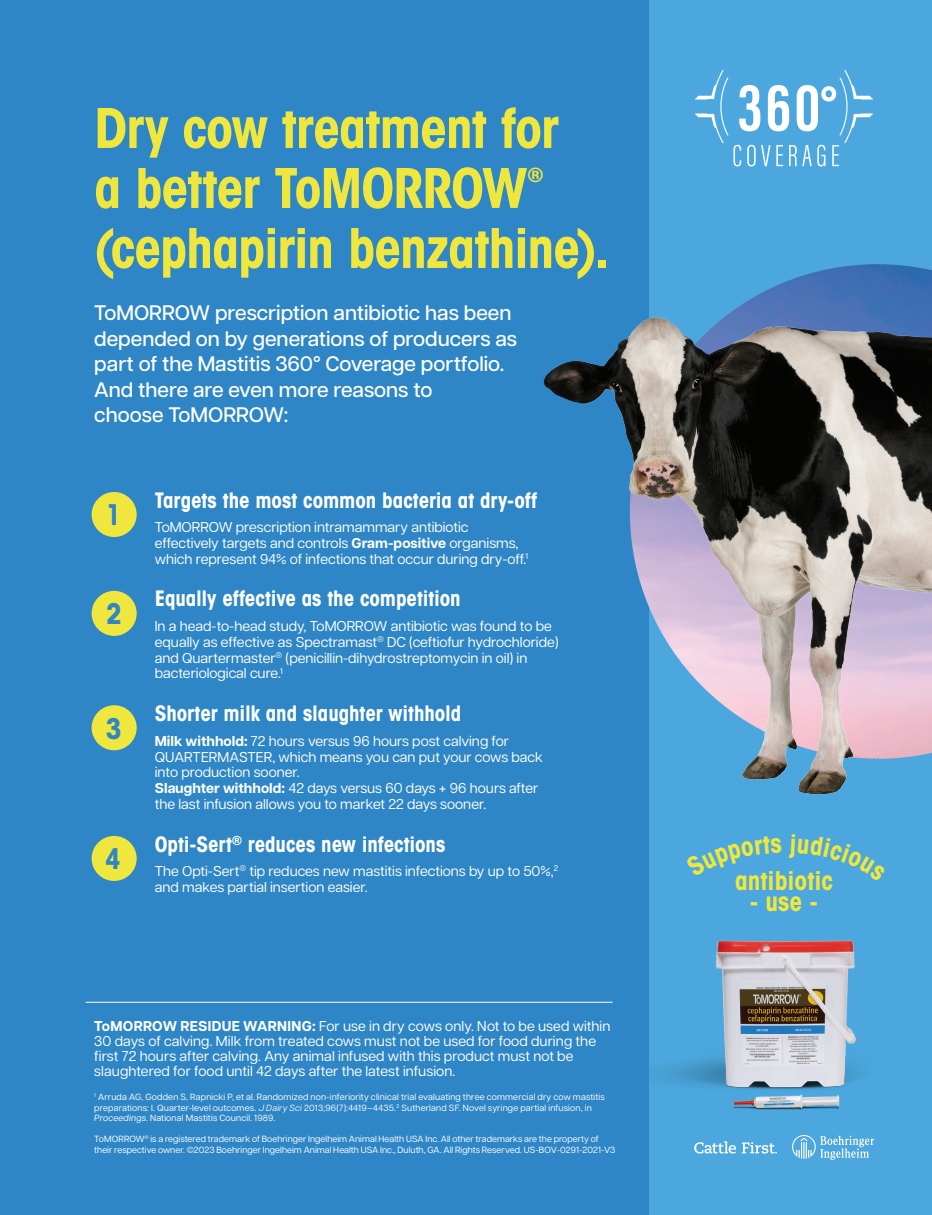
<style>
.page{position:relative;width:932px;height:1215px;background:#fff}
.page>*{position:absolute;margin:0;border:0;box-sizing:border-box;transform-origin:0 0}
.t1{font:700 condensed 54px/60px "ITC Avant Garde Std";letter-spacing:-.02em;color:#efe73d}
.t2{font:700 condensed 28.2px "ITC Avant Garde Std";color:#2e86c7}
.t3{font:700 condensed 25.5px "ITC Avant Garde Std";color:#efe73d}
.t4{font:500 21px/25.5px "Articulat CF";color:#fff}
.t5{font:700 condensed 21px "ITC Avant Garde Std";letter-spacing:-.005em;color:#fff}
.t6{font:700 condensed 19.2px "ITC Avant Garde Std";color:#efe73d}
.t7{font:14.25px/15.8px "Articulat CF";color:#fff}
.t8{font:9px/10.5px "Articulat CF";letter-spacing:.01em;color:#fff}
.s1{font-weight:700}
.s2{font-style:italic}
</style>
<div class="page">
<div style="left:0;top:0;width:653px;height:1215px;background:#2e86c7"></div>
<div style="left:649px;top:0;width:283px;height:1215px;background:#4ba7dd"></div>
<img style="left:730px;top:264px;width:202px;height:49px">
<img style="left:543px;top:313px;width:389px;height:482px">
<svg style="left:694px;top:70px;width:179px;height:96px"></svg>
<div style="left:92px;top:492px;width:45px;height:45px;background:#efe73d;border-radius:50%"></div>
<div style="left:92px;top:591px;width:45px;height:45px;background:#efe73d;border-radius:50%"></div>
<div style="left:92px;top:705px;width:45px;height:45px;background:#efe73d;border-radius:50%"></div>
<div style="left:92px;top:836px;width:45px;height:45px;background:#efe73d;border-radius:50%"></div>
<hr style="left:86px;top:1002px;width:526px;height:1px;background:#fff">
<img style="left:662px;top:940px;width:213px;height:200px">
<svg style="left:694px;top:1141px;width:83px;height:13px"></svg>
<svg style="left:792px;top:1135px;width:82px;height:25px"></svg>
<h1 class="t1" style="left:94px;top:98px;width:466px">Dry cow treatment for a better ToMORROW</h1>
<h3 class="t6" style="left:527px;top:163px;width:17px">®</h3>
<h1 class="t1" style="left:94px;top:218px;width:516px">(cephapirin benzathine).</h1>
<h3 class="t4" style="left:94px;top:299px;width:424px">ToMORROW prescription antibiotic has been depended on by generations of producers as part of the Mastitis 360° Coverage portfolio.<br>And there are even more reasons to<br>choose ToMORROW:</h3>
<h2 class="t2" style="left:106px;top:497px;width:17px">1</h2>
<h2 class="t2" style="left:106px;top:596px;width:17px">2</h2>
<h2 class="t2" style="left:106px;top:710px;width:17px">3</h2>
<h2 class="t2" style="left:105px;top:841px;width:17px">4</h2>
<h3 class="t5" style="left:155px;top:486px;width:383px">Targets the most common bacteria at dry-off</h3>
<p class="t7" style="left:155px;top:518px;width:375px">ToMORROW prescription intramammary antibiotic effectively targets and controls <span class="s1">Gram-positive</span> organisms, which represent 94% of infections that occur during dry-off.<sup>1</sup></p>
<h3 class="t5" style="left:155px;top:585px;width:307px">Equally effective as the competition</h3>
<p class="t7" style="left:155px;top:617px;width:405px">In a head-to-head study, ToMORROW antibiotic was found to be equally as effective as Spectramast<sup>®</sup> DC (ceftiofur hydrochloride) and Quartermaster<sup>®</sup> (penicillin-dihydrostreptomycin in oil) in bacteriological cure.<sup>1</sup></p>
<h3 class="t5" style="left:155px;top:700px;width:308px">Shorter milk and slaughter withhold</h3>
<p class="t7" style="left:155px;top:732px;width:389px"><span class="s1">Milk withhold:</span> 72 hours versus 96 hours post calving for QUARTERMASTER, which means you can put your cows back into production sooner.<br><span class="s1">Slaughter withhold:</span> 42 days versus 60 days + 96 hours after the last infusion allows you to market 22 days sooner.</p>
<h3 class="t5" style="left:155px;top:830px;width:292px">Opti-Sert<sup>®</sup> reduces new infections</h3>
<p class="t7" style="left:155px;top:862px;width:405px">The Opti-Sert<sup>®</sup> tip reduces new mastitis infections by up to 50%,<sup>2 </sup>and makes partial insertion easier.</p>
<p class="t7" style="left:94px;top:1018px;width:517px;line-height:15px"><span class="s1">ToMORROW RESIDUE WARNING:</span> For use in dry cows only. Not to be used within 30 days of calving. Milk from treated cows must not be used for food during the first 72 hours after calving. Any animal infused with this product must not be slaughtered for food until 42 days after the latest infusion.</p>
<p class="t8" style="left:94px;top:1091px;width:512px"><sup>1</sup> Arruda AG, Godden S, Rapnicki P, et al. Randomized non-inferiority clinical trial evaluating three commercial dry cow mastitis preparations: I. Quarter-level outcomes. <span class="s2">J Dairy Sci</span> 2013;96(7):4419–4435.<sup>2</sup> Sutherland SF. Novel syringe partial infusion, in<br><span class="s2">Proceedings</span>. National Mastitis Council. 1989.</p>
<p class="t8" style="left:94px;top:1133px;width:522px">ToMORROW<sup>®</sup> is a registered trademark of Boehringer Ingelheim Animal Health USA Inc. All other trademarks are the property of their respective owner. ©2023 Boehringer Ingelheim Animal Health USA Inc., Duluth, GA. All Rights Reserved. US-BOV-0291-2021-V3</p>
<h3 class="t3" style="left:735px;top:864px;width:99px">antibiotic</h3>
<h3 class="t3" style="left:750px;top:886px;width:69px">- use -</h3>
</div>
